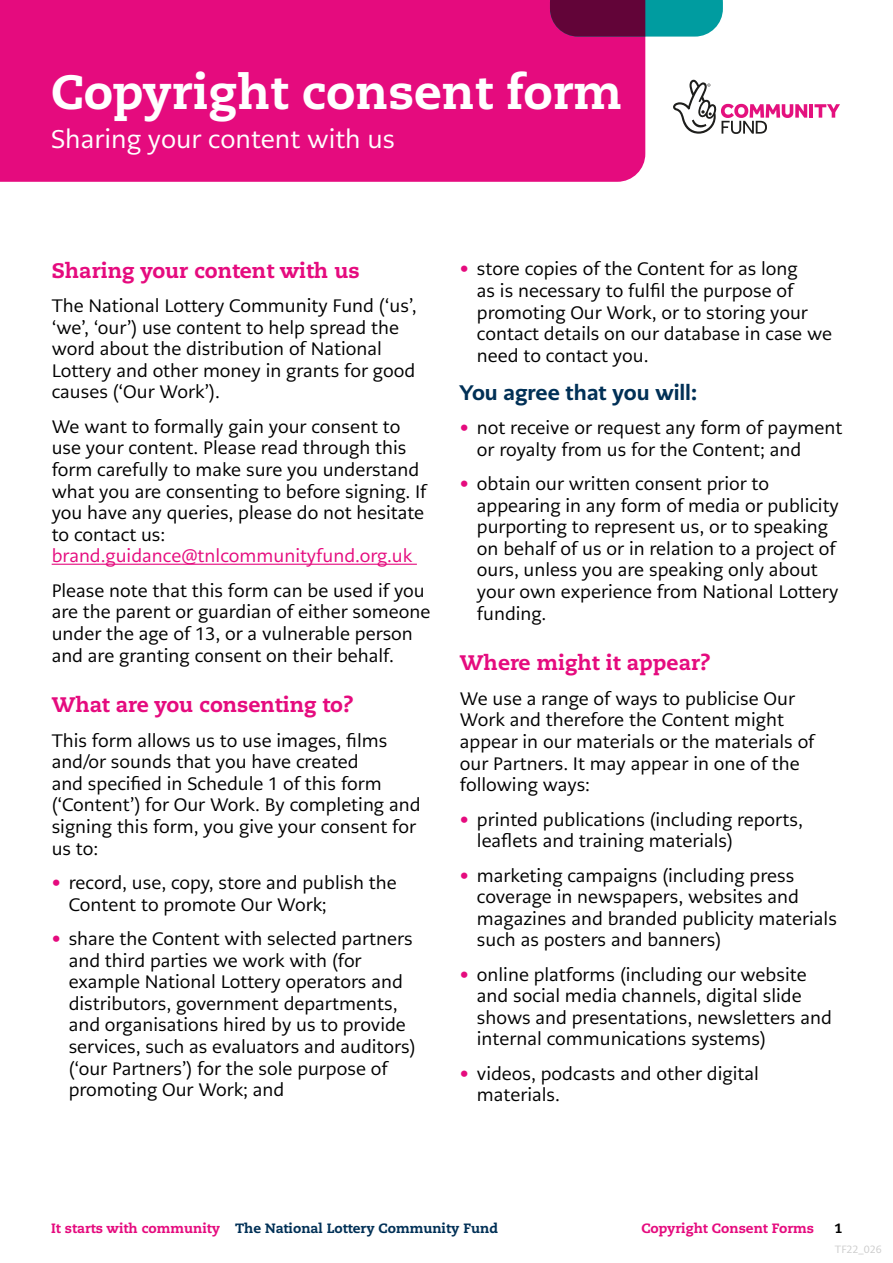
<style>
.page{position:relative;width:893px;height:1263px;background:#fff}
.page>*{position:absolute;margin:0;border:0;box-sizing:border-box;transform-origin:0 0}
.t1{font:800 48px "Caecilia LT Pro 85";color:#fff}
.t2{font:25.5px "PMN Caecilia Sans Text";color:#fff}
.t3{font:800 21px "Caecilia LT Pro 85";color:#e50b7e}
.Body{font:800 21px "PMN Caecilia Sans Text";color:#003056}
.Body-2{font:18px/21.6px "PMN Caecilia Sans Text";color:#000}
.t4{font:800 13.5px "Caecilia LT Pro 85";color:#003056}
.t5{font:800 13.5px "Caecilia LT Pro 85";color:#e50b7e}
.t6{font:800 13.5px "Caecilia LT Pro 85";color:#000}
.Body-3{font:10.5px "PMN Caecilia Sans Text";color:#ccc}
.s1{color:#e50b7e}
</style>
<div class="page">
<div style="left:0;top:0;width:645px;height:182px;background:#e50b7e"></div>
<svg style="left:550px;top:0;width:173px;height:37px;background:#414c6c"></svg>
<hr style="left:809px;top:104px;width:4px;height:14px;background:#e4117e">
<svg style="left:814px;top:104px;width:26px;height:14px"></svg>
<svg style="left:673px;top:80px;width:134px;height:54px"></svg>
<hr style="left:52px;top:564px;width:365px;height:1px;background:#e50b7e">
<h1 class="t1" style="left:51px;top:59px;width:573px">Copyright consent form</h1>
<h2 class="t2" style="left:51px;top:123px;width:346px">Sharing your content with us</h2>
<h3 class="t3" style="left:52px;top:256px;width:310px">Sharing your content with us</h3>
<p class="Body-2" style="left:52px;top:295px;width:366px">The National Lottery Community Fund (‘us’, ‘we’, ‘our’) use content to help spread the word about the distribution of National Lottery and other money in grants for good causes (‘Our Work’).</p>
<p class="Body-2" style="left:52px;top:416px;width:376px">We want to formally gain your consent to use your content. Please read through this form carefully to make sure you understand what you are consenting to before signing. If you have any queries, please do not hesitate to contact us: <span class="s1">brand.guidance@tnlcommunityfund.org.uk</span></p>
<p class="Body-2" style="left:52px;top:579px;width:380px">Please note that this form can be used if you are the parent or guardian of either someone under the age of 13, or a vulnerable person and are granting consent on their behalf.</p>
<h3 class="t3" style="left:52px;top:690px;width:303px">What are you consenting to?</h3>
<p class="Body-2" style="left:52px;top:729px;width:370px">This form allows us to use images, films and/or sounds that you have created<br>and specified in Schedule 1 of this form (‘Content’) for Our Work. By completing and signing this form, you give your consent for us to:</p>
<p class="Body-2" style="left:69px;top:872px;width:330px;text-indent:-17px"><span class="s1">•</span> record, use, copy, store and publish the<br>Content to promote Our Work;</p>
<p class="Body-2" style="left:69px;top:928px;width:348px;text-indent:-17px"><span class="s1">•</span> share the Content with selected partners and third parties we work with (for example National Lottery operators and distributors, government departments, and organisations hired by us to provide services, such as evaluators and auditors) (‘our Partners’) for the sole purpose of promoting Our Work; and</p>
<p class="Body-2" style="left:477px;top:258px;width:357px;text-indent:-17px"><span class="s1">•</span> store copies of the Content for as long<br>as is necessary to fulfil the purpose of promoting Our Work, or to storing your contact details on our database in case we need to contact you.</p>
<p class="Body" style="left:460px;top:378px;width:239px">You agree that you will:</p>
<p class="Body-2" style="left:477px;top:417px;width:367px;text-indent:-17px"><span class="s1">•</span> not receive or request any form of payment or royalty from us for the Content; and</p>
<p class="Body-2" style="left:477px;top:473px;width:363px;text-indent:-17px"><span class="s1">•</span> obtain our written consent prior to appearing in any form of media or publicity purporting to represent us, or to speaking on behalf of us or in relation to a project of ours, unless you are speaking only about your own experience from National Lottery funding.</p>
<h3 class="t3" style="left:460px;top:648px;width:252px">Where might it appear?</h3>
<p class="Body-2" style="left:460px;top:687px;width:356px">We use a range of ways to publicise Our Work and therefore the Content might appear in our materials or the materials of our Partners. It may appear in one of the following ways:</p>
<p class="Body-2" style="left:477px;top:808px;width:327px;text-indent:-17px"><span class="s1">•</span> printed publications (including reports, leaflets and training materials)</p>
<p class="Body-2" style="left:477px;top:864px;width:362px;text-indent:-17px"><span class="s1">•</span> marketing campaigns (including press coverage in newspapers, websites and magazines and branded publicity materials such as posters and banners)</p>
<p class="Body-2" style="left:477px;top:963px;width:356px;text-indent:-17px"><span class="s1">•</span> online platforms (including our website and social media channels, digital slide shows and presentations, newsletters and internal communications systems)</p>
<p class="Body-2" style="left:477px;top:1062px;width:283px;text-indent:-17px"><span class="s1">•</span> videos, podcasts and other digital materials.</p>
<p class="t4" style="left:51px;top:1219px;width:449px"><span class="s1">It starts with community</span> The National Lottery Community Fund</p>
<p class="t5" style="left:641px;top:1219px;width:174px">Copyright Consent Forms</p>
<p class="t6" style="left:835px;top:1219px;width:9px">1</p>
<p class="Body-3" style="left:835px;top:1243px;width:48px">TF22_026</p>
</div>
